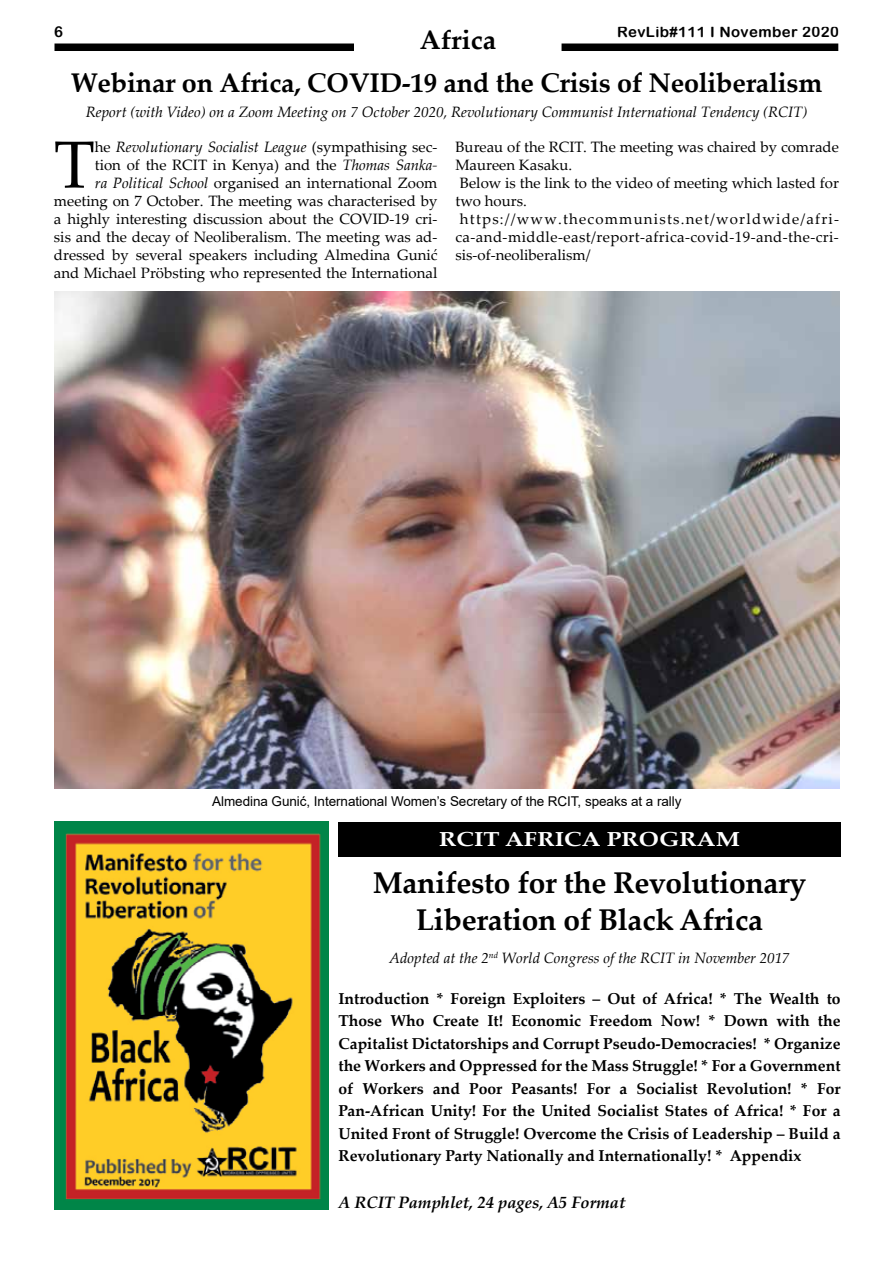
<style>
.page{position:relative;width:893px;height:1263px;background:#fff}
.page>*{position:absolute;margin:0;border:0;box-sizing:border-box;transform-origin:0 0}
.t1{font:66.75px "Palatino Linotype";color:#000}
.t2{font:700 30px/37.5px "Palatino Linotype";letter-spacing:-.01em;color:#000;text-align:center}
.t3{font:700 27px "Palatino Linotype";letter-spacing:-.01em;color:#000}
.t4{font:700 20.25px "Palatino Linotype";color:#fff;scale:1.2 1}
.t5{font:italic 700 16.5px "Palatino Linotype";color:#000}
.t6{font:700 15.75px/22.5px "Palatino Linotype";color:#000;text-align:justify}
.t7{font:15px/18px "Palatino Linotype";color:#000;text-align:right}
.t8{font:italic 15px "Palatino Linotype";color:#000}
.t9{font:15px "Palatino Linotype";letter-spacing:.03em;color:#000}
.t10{font:15px "Palatino Linotype";letter-spacing:.08em;color:#000}
.t11{font:15px "Arial Rounded MT Bold";letter-spacing:.025em;color:#000}
.t12{font:13.5px "Arial";letter-spacing:-.005em;color:#000}
.s1{font-style:italic}
</style>
<div class="page">
<div style="left:54px;top:44px;width:785px;height:7px;background:#000"></div>
<div style="left:355px;top:29px;width:206px;height:27px;background:#fff"></div>
<img style="left:54px;top:821px;width:275px;height:388px">
<div style="left:338px;top:822px;width:503px;height:35px;background:#000"></div>
<img style="left:54px;top:291px;width:785px;height:498px">
<p class="t11" style="left:54px;top:23px;width:10px">6</p>
<p class="t11" style="left:617px;top:23px;width:223px">RevLib#111 I November 2020</p>
<h3 class="t3" style="left:420px;top:21px;width:78px">Africa</h3>
<h3 class="t3" style="left:71px;top:64px;width:753px">Webinar on Africa, COVID-19 and the Crisis of Neoliberalism</h3>
<p class="t8" style="left:86px;top:102px;width:723px">Report (with Video) on a Zoom Meeting on 7 October 2020, Revolutionary Communist International Tendency (RCIT)</p>
<p class="t7" style="left:54px;top:137px;width:385px">he <span class="s1">Revolutionary Socialist League</span> (sympathising sec-<br>tion of the RCIT in Kenya) and the <span class="s1">Thomas Sanka-<br>ra Political School</span> organised an international Zoom meeting on 7 October. The meeting was characterised by a highly interesting discussion about the COVID-19 cri&shy;sis and the decay of Neoliberalism. The meeting was ad&shy;dressed by several speakers including Almedina Gunić and Michael Pröbsting who represented the International</p>
<p class="t7" style="left:455px;top:137px;width:385px">Bureau of the RCIT. The meeting was chaired by comrade</p>
<h1 class="t1" style="left:54px;top:117px;width:42px">T</h1>
<p class="t7" style="left:455px;top:155px;width:118px">Maureen Kasaku.</p>
<p class="t7" style="left:460px;top:173px;width:380px">Below is the link to the video of meeting which lasted for</p>
<p class="t7" style="left:455px;top:191px;width:73px">two hours.</p>
<p class="t10" style="left:460px;top:208px;width:381px">https://www.thecommunists.net/worldwide/afri-</p>
<p class="t9" style="left:455px;top:226px;width:385px">ca-and-middle-east/report-africa-covid-19-and-the-cri-</p>
<p class="t7" style="left:455px;top:245px;width:137px">sis-of-neoliberalism/</p>
<p class="t12" style="left:212px;top:791px;width:471px">Almedina Gunić, International Women’s Secretary of the RCIT, speaks at a rally</p>
<h3 class="t4" style="left:439px;top:825px;width:252px">RCIT AFRICA PROGRAM</h3>
<h2 class="t2" style="left:373px;top:863px;width:435px">Manifesto for the Revolutionary<br>Liberation of Black Africa</h2>
<p class="t8" style="left:389px;top:947px;width:402px">Adopted at the 2<sup>nd</sup> World Congress of the RCIT in November 2017</p>
<p class="t6" style="left:338px;top:986px;width:504px">Introduction * Foreign Exploiters – Out of Africa! * The Wealth to Those Who Create It! Economic Freedom Now! * Down with the Capitalist Dictatorships and Corrupt Pseudo-Democracies! * Organize the Workers and Oppressed for the Mass Struggle! * For a Government of Workers and Poor Peasants! For a Socialist Revolution! * For Pan-African Unity! For the United Socialist States of Africa! * For a United Front of Struggle! Overcome the Crisis of Leadership – Build a Revolutionary Party Nationally and Internationally! * Appendix</p>
<p class="t5" style="left:338px;top:1190px;width:289px">A RCIT Pamphlet, 24 pages, A5 Format</p>
</div>
